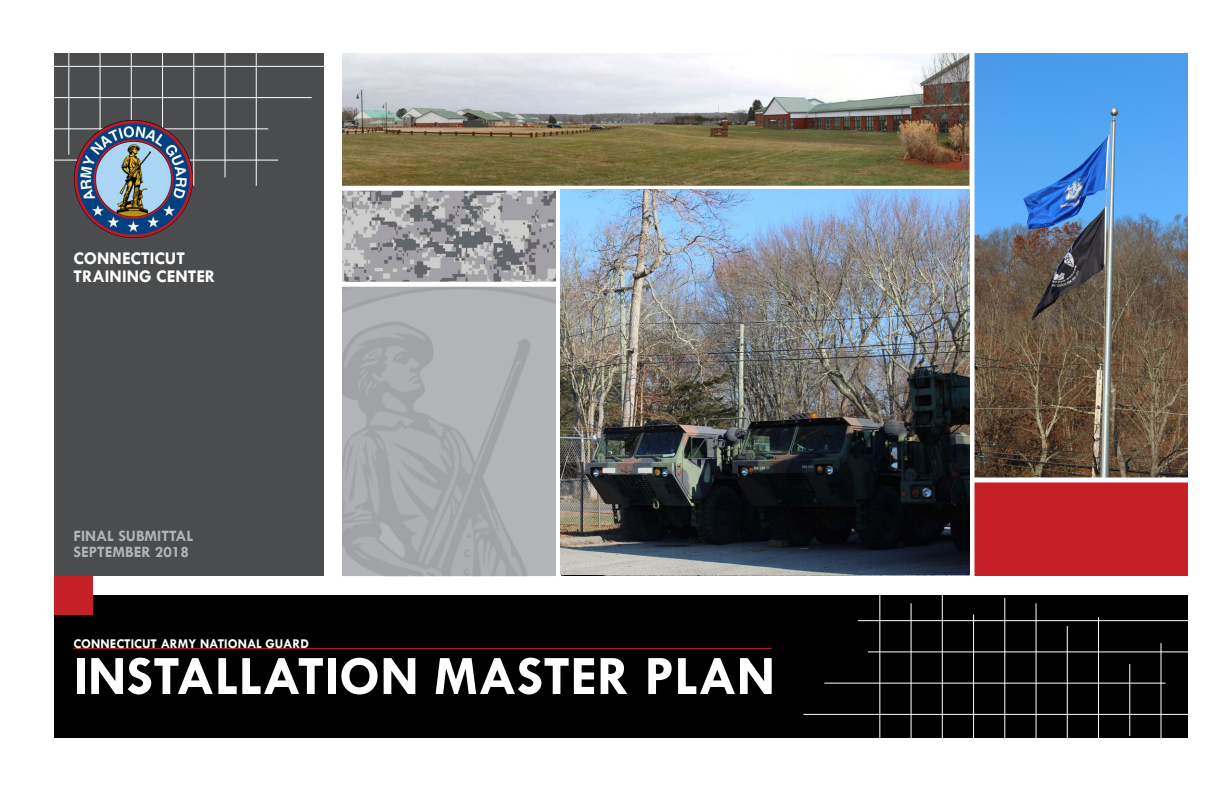
<style>
.page{position:relative;width:1224px;height:792px;background:#fff}
.page>*{position:absolute;margin:0;border:0;box-sizing:border-box;transform-origin:0 0}
.t1{font:700 56px "Tw Cen";color:#fff}
.t2{font:700 18px "Tw Cen";color:#fff}
.t3{font:700 16px "Tw Cen";color:#b2b3b7}
.t4{font:700 13.5px "Tw Cen";color:#fff}
</style>
<div class="page">
<img style="left:974px;top:54px;width:214px;height:424px">
<img style="left:342px;top:54px;width:628px;height:132px">
<div style="left:54px;top:54px;width:270px;height:522px;background:#4b4c4d"></div>
<div style="left:54px;top:595px;width:1134px;height:143px;background:#000"></div>
<div style="left:54px;top:576px;width:39px;height:39px;background:#c52027"></div>
<div style="left:972px;top:480px;width:216px;height:96px;background:#c52027"></div>
<img style="left:342px;top:191px;width:628px;height:385px">
<hr style="left:972px;top:478px;width:222px;height:4px;background:#fff">
<hr style="left:970px;top:48px;width:4px;height:531px;background:#fff">
<svg style="left:342px;top:189px;width:628px;height:2px"></svg>
<div style="left:556px;top:188px;width:5px;height:392px;background:#fff"></div>
<div style="left:337px;top:282px;width:221px;height:5px;background:#fff"></div>
<hr style="left:73px;top:648px;width:699px;height:1px;background:#c52027">
<hr style="left:880px;top:595px;width:1px;height:190px;background:#fff">
<hr style="left:911px;top:603px;width:1px;height:188px;background:#fff">
<hr style="left:942px;top:595px;width:1px;height:190px;background:#fff">
<hr style="left:973px;top:615px;width:1px;height:170px;background:#fff">
<hr style="left:1005px;top:598px;width:1px;height:194px;background:#fff">
<hr style="left:1036px;top:603px;width:1px;height:175px;background:#fff">
<hr style="left:1067px;top:626px;width:1px;height:152px;background:#fff">
<hr style="left:1098px;top:617px;width:1px;height:166px;background:#fff">
<hr style="left:1130px;top:664px;width:1px;height:72px;background:#fff">
<hr style="left:1161px;top:643px;width:1px;height:114px;background:#fff">
<hr style="left:858px;top:620px;width:336px;height:1px;background:#fff">
<hr style="left:868px;top:652px;width:332px;height:1px;background:#fff">
<hr style="left:824px;top:683px;width:341px;height:1px;background:#fff">
<hr style="left:804px;top:714px;width:390px;height:1px;background:#fff">
<hr style="left:256px;top:0;width:1px;height:186px;background:#fff">
<hr style="left:225px;top:0;width:1px;height:177px;background:#fff">
<hr style="left:194px;top:0;width:1px;height:186px;background:#fff">
<hr style="left:162px;top:0;width:1px;height:166px;background:#fff">
<hr style="left:131px;top:0;width:1px;height:183px;background:#fff">
<hr style="left:100px;top:3px;width:1px;height:174px;background:#fff">
<hr style="left:69px;top:3px;width:1px;height:152px;background:#fff">
<hr style="left:0;top:160px;width:278px;height:1px;background:#fff">
<hr style="left:0;top:129px;width:268px;height:1px;background:#fff">
<hr style="left:0;top:97px;width:312px;height:1px;background:#fff">
<hr style="left:0;top:66px;width:333px;height:1px;background:#fff">
<img style="left:74px;top:120px;width:118px;height:118px">
<img style="left:561px;top:190px;width:408px;height:385px">
<p class="t2" style="left:73px;top:247px;width:113px">CONNECTICUT</p>
<p class="t2" style="left:73px;top:265px;width:144px">TRAINING CENTER</p>
<p class="t3" style="left:73px;top:527px;width:122px">FINAL SUBMITTAL</p>
<p class="t3" style="left:73px;top:543px;width:117px">SEPTEMBER 2018</p>
<p class="t4" style="left:73px;top:636px;width:237px">CONNECTICUT ARMY NATIONAL GUARD</p>
<p class="t1" style="left:73px;top:643px;width:703px">INSTALLATION MASTER PLAN</p>
</div>
